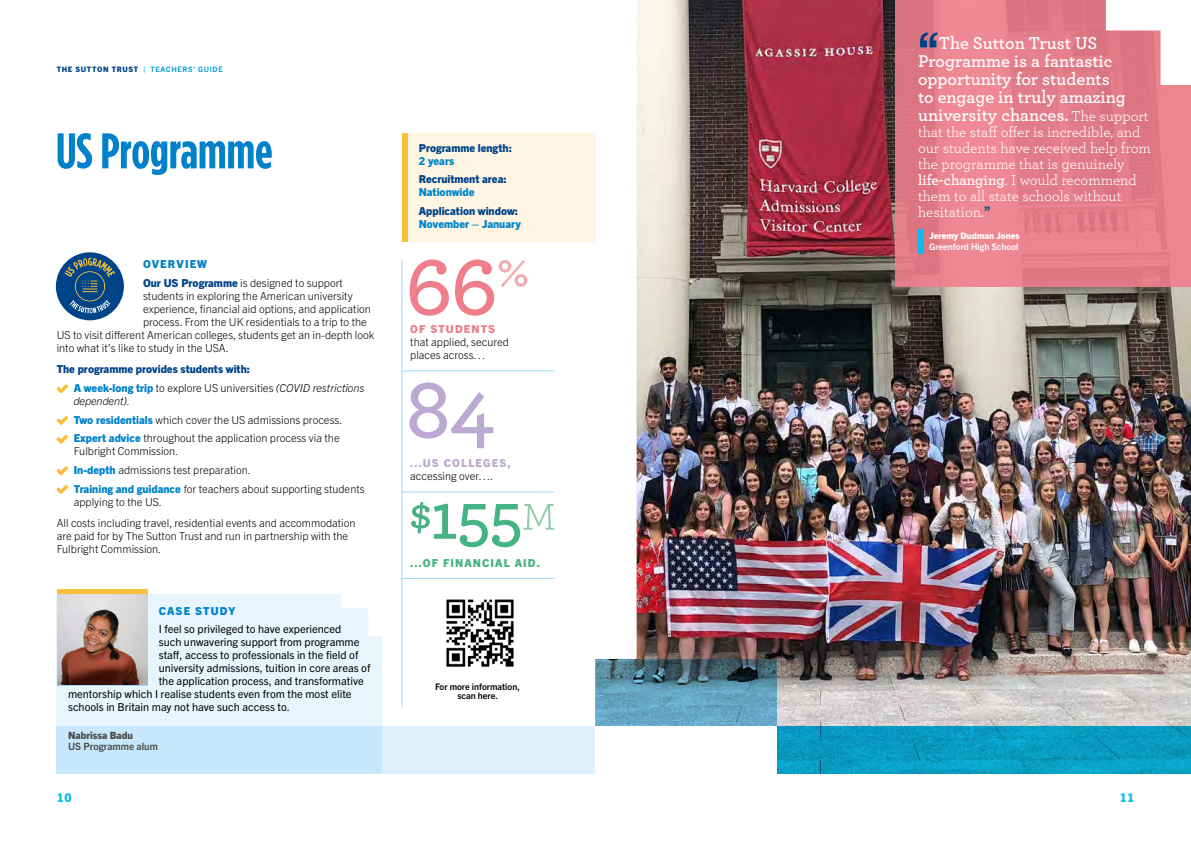
<style>
.page{position:relative;width:1191px;height:842px;background:#fff}
.page>*{position:absolute;margin:0;border:0;box-sizing:border-box;transform-origin:0 0}
.t1{font:700 50px "Gotham Condensed";letter-spacing:-.01em;color:#0081c9}
.t2{font:700 50px "Gotham Condensed";color:#048}
.t3{font:600 18px/18px "Archer";color:#fff}
.t4{font:15px/16px "Archer";color:#fff}
.t5{font:800 12px "Trade Gothic Next LT Pro";color:#0bbbef}
.t6{font:300 11px/18.7px "Trade Gothic Next LT Pro";color:#000}
.t7{font:11px "Trade Gothic Next LT Pro";color:#000}
.t8{font:800 11px/18.7px "Trade Gothic Next LT Pro";color:#048}
.t9{font:800 11px "Trade Gothic Next LT Pro";color:#0086c7}
.t10{font:800 11px "Trade Gothic Next LT Pro";letter-spacing:.1em;color:#45b383}
.t11{font:800 11px "Trade Gothic Next LT Pro";letter-spacing:.1em;color:#bca9d2}
.t12{font:800 11px "Trade Gothic Next LT Pro";letter-spacing:.1em;color:#ef7e8b}
.t13{font:800 11px "Trade Gothic Next LT Pro";letter-spacing:.1em;color:#0081c9}
.t14{font:700 10px "Trade Gothic Next LT Pro";color:#4a4a49}
.t15{font:800 10px "Trade Gothic Next LT Pro";color:#4a4a49}
.t16{font:700 9px/9px "Trade Gothic Next LT Pro";color:#000;text-align:center}
.t17{font:700 9px "Trade Gothic Next LT Pro";color:#fff}
.t18{font:800 9px "Trade Gothic Next LT Pro";color:#fff}
.t19{font:800 7.5px "Trade Gothic Next LT Pro";letter-spacing:.09em;color:#048}
.s1{font-family:"Gotham Condensed";font-weight:700;color:#0bbbef}
.s2{font-weight:700;color:#009bd3}
.s3{font-weight:800;color:#0081c9}
.s4{font-weight:800;color:#048}
.s5{color:#0081c9}
.s6{font-weight:300;color:#000}
.s7{font-weight:300;font-style:italic;color:#000}
.s8{font-style:italic}
.s9{font-weight:400;font-size:15px}
.s10{font-weight:600}
.s11{font-family:"Gotham Condensed";font-weight:700;color:#048}
</style>
<div class="page">
<svg style="left:57px;top:384px;width:11px;height:9px"></svg>
<svg style="left:57px;top:416px;width:11px;height:9px"></svg>
<svg style="left:57px;top:435px;width:11px;height:8px"></svg>
<svg style="left:57px;top:466px;width:11px;height:9px"></svg>
<svg style="left:57px;top:485px;width:11px;height:9px"></svg>
<div style="left:57px;top:595px;width:325px;height:179px;background:#e6f5fe"></div>
<hr style="left:402px;top:371px;width:152px;height:1px;background:#a1daf8">
<hr style="left:402px;top:492px;width:152px;height:1px;background:#a1daf8">
<hr style="left:402px;top:578px;width:152px;height:1px;background:#a1daf8">
<hr style="left:402px;top:260px;width:1px;height:447px;background:#a1daf8">
<div style="left:402px;top:133px;width:193px;height:109px;background:#fff5e3"></div>
<div style="left:402px;top:133px;width:5px;height:109px;background:#f7c03b"></div>
<div style="left:57px;top:589px;width:90px;height:6px;background:#f7c03b"></div>
<img style="left:57px;top:595px;width:90px;height:90px">
<div style="left:57px;top:726px;width:325px;height:48px;background:#c7e7fc"></div>
<div style="left:382px;top:726px;width:213px;height:48px;background:#ddf1fd"></div>
<img style="left:595px;top:0;width:596px;height:726px">
<svg style="left:777px;top:726px;width:414px;height:48px;background:#089bc3"></svg>
<svg style="left:595px;top:659px;width:182px;height:67px;background:#588da5"></svg>
<svg style="left:341px;top:595px;width:41px;height:41px"></svg>
<svg style="left:410px;top:259px;width:39px;height:57px"></svg>
<svg style="left:455px;top:259px;width:72px;height:57px"></svg>
<svg style="left:409px;top:382px;width:84px;height:66px"></svg>
<svg style="left:411px;top:502px;width:143px;height:45px"></svg>
<div style="left:56px;top:252px;width:68px;height:68px;background:#048;border-radius:50%"></div>
<svg style="left:64px;top:258px;width:51px;height:56px"></svg>
<img style="left:446px;top:599px;width:68px;height:68px">
<div style="left:895px;top:0;width:296px;height:287px;background:#e5808b"></div>
<svg style="left:1106px;top:0;width:85px;height:85px"></svg>
<div style="left:918px;top:230px;width:5px;height:24px;background:#0bbbef"></div>
<p class="t19" style="left:57px;top:64px;width:168px">THE SUTTON TRUST <span class="s1">|</span> <span class="s2">TEACHERS’ GUIDE</span></p>
<h1 class="t1" style="left:56px;top:121px;width:218px">US Programme</h1>
<p class="t6" style="left:143px;top:254px;width:201px"><span class="s3">OVERVIEW<br></span><span class="s4">Our US Programme</span> is designed to support</p>
<p class="t6" style="left:143px;top:286px;width:211px">students in exploring the American university</p>
<p class="t6" style="left:143px;top:299px;width:229px">experience, financial aid options, and application</p>
<p class="t6" style="left:143px;top:312px;width:225px">process. From the UK residentials to a trip to the</p>
<p class="t6" style="left:57px;top:325px;width:319px">US to visit different American colleges, students get an in-depth look</p>
<p class="t6" style="left:57px;top:338px;width:174px">into what it’s like to study in the USA.</p>
<p class="t8" style="left:74px;top:359px;width:292px;text-indent:-17px">The programme provides students with:<br><span class="s5">A week-long trip</span> <span class="s6">to explore US universities</span> <span class="s7">(COVID restrictions</span></p>
<p class="t6" style="left:74px;top:391px;width:270px"><span class="s8">dependent).<br></span><span class="s3">Two residentials</span> which cover the US admissions process.<br><span class="s3">Expert advice</span> throughout the application process via the</p>
<p class="t6" style="left:74px;top:441px;width:292px">Fulbright Commission.<br><span class="s3">In-depth</span> admissions test preparation.<br><span class="s3">Training and guidance</span> for teachers about supporting students</p>
<p class="t6" style="left:57px;top:490px;width:300px;line-height:21.5px;text-indent:17px">applying to the US.<br>All costs including travel, residential events and accommodation</p>
<p class="t6" style="left:57px;top:529px;width:293px;line-height:13px">are paid for by The Sutton Trust and run in partnership with the<br>Fulbright Commission.</p>
<p class="t13" style="left:159px;top:603px;width:78px">CASE STUDY</p>
<p class="t7" style="left:159px;top:622px;width:184px">I feel so privileged to have experienced</p>
<p class="t7" style="left:159px;top:635px;width:202px">such unwavering support from programme</p>
<p class="t7" style="left:159px;top:648px;width:201px">staff, access to professionals in the field of</p>
<p class="t7" style="left:159px;top:661px;width:213px">university admissions, tuition in core areas of</p>
<p class="t7" style="left:159px;top:674px;width:206px">the application process, and transformative</p>
<p class="t7" style="left:68px;top:687px;width:285px">mentorship which I realise students even from the most elite</p>
<p class="t7" style="left:68px;top:700px;width:223px">schools in Britain may not have such access to.</p>
<p class="t15" style="left:68px;top:729px;width:66px">Nabrissa Badu</p>
<p class="t14" style="left:68px;top:740px;width:91px">US Programme alum</p>
<p class="t8" style="left:419px;top:138px;width:95px">Programme length:</p>
<p class="t9" style="left:419px;top:153px;width:37px">2 years</p>
<p class="t8" style="left:419px;top:169px;width:89px">Recruitment area:</p>
<p class="t9" style="left:419px;top:185px;width:57px">Nationwide</p>
<p class="t8" style="left:419px;top:201px;width:101px">Application window:</p>
<p class="t9" style="left:419px;top:216px;width:104px">November – January</p>
<p class="t12" style="left:410px;top:322px;width:86px">OF STUDENTS</p>
<p class="t6" style="left:410px;top:335px;width:100px;line-height:13px">that applied, secured places across…</p>
<p class="t11" style="left:410px;top:456px;width:102px">…US COLLEGES,</p>
<p class="t6" style="left:410px;top:466px;width:85px">accessing over….</p>
<p class="t10" style="left:410px;top:555px;width:131px">…OF FINANCIAL AID.</p>
<p class="t16" style="left:435px;top:682px;width:86px">For more information, scan here.</p>
<h1 class="t2" style="left:918px;top:21px;width:22px">“</h1>
<h2 class="t3" style="left:918px;top:32px;width:232px;text-indent:21px">The Sutton Trust US<br>Programme is a fantastic opportunity for students<br>to engage in truly amazing university chances. <span class="s9">The support</span></h2>
<h3 class="t4" style="left:918px;top:123px;width:234px">that the staff offer is incredible, and our students have received help from the programme that is genuinely <span class="s10">life-changing</span>. I would recommend them to all state schools without hesitation.<span class="s11">”</span></h3>
<p class="t18" style="left:929px;top:229px;width:92px">Jeremy Dudman Jones</p>
<p class="t17" style="left:929px;top:240px;width:91px">Greenford High School</p>
<p class="t5" style="left:57px;top:789px;width:16px">10</p>
<p class="t5" style="left:1119px;top:789px;width:16px">11</p>
</div>
